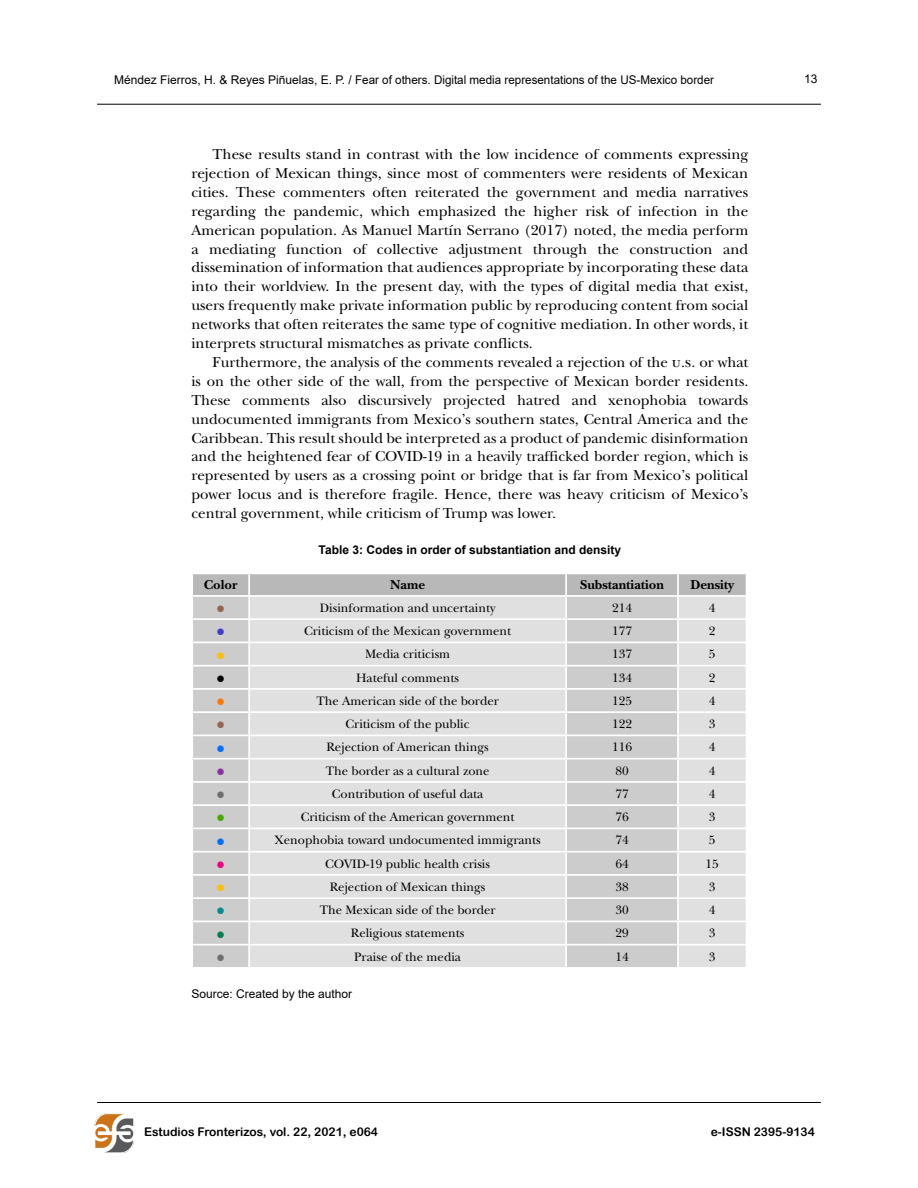
<style>
.page{position:relative;width:918px;height:1188px;background:#fff}
.page>*{position:absolute;margin:0;border:0;box-sizing:border-box;transform-origin:0 0}
.t1{font:15px/18.9px "New Baskerville Std";color:#000;text-align:justify}
.t2{font:15px "Calibri";color:#966450}
.t3{font:15px "Calibri";color:#ffbe00}
.t4{font:15px "Calibri";color:#006eff}
.t5{font:15px "Calibri";color:#6e6e6e}
.t6{font:15px "Calibri";color:#463cc8}
.t7{font:15px "Calibri";color:#000}
.t8{font:15px "Calibri";color:#ff7800}
.t9{font:15px "Calibri";color:#8c32a0}
.t10{font:15px "Calibri";color:#46aa00}
.t11{font:15px "Calibri";color:#f00082}
.t12{font:15px "Calibri";color:#008c96}
.t13{font:15px "Calibri";color:#008250}
.t14{font:700 13.5px "New Baskerville Std";color:#000}
.t15{font:12.75px "New Baskerville Std";color:#000}
.t16{font:12px "Arial";color:#000}
.t17{font:12px "Arial Rounded MT Bold";color:#000}
.t18{font:700 12px "Arial";color:#000}
</style>
<div class="page">
<hr style="left:97px;top:104px;width:724px;height:1px;background:#000">
<hr style="left:97px;top:1102px;width:724px;height:1px;background:#000">
<img style="left:95px;top:1113px;width:39px;height:40px">
<svg style="left:192px;top:574px;width:554px;height:393px;background:#dadada"></svg>
<hr style="left:678px;top:618px;width:69px;height:2px;background:#fff">
<hr style="left:678px;top:642px;width:69px;height:1px;background:#fff">
<hr style="left:678px;top:665px;width:69px;height:2px;background:#fff">
<hr style="left:678px;top:688px;width:69px;height:2px;background:#fff">
<hr style="left:678px;top:711px;width:69px;height:2px;background:#fff">
<hr style="left:678px;top:735px;width:69px;height:1px;background:#fff">
<hr style="left:678px;top:758px;width:69px;height:2px;background:#fff">
<hr style="left:678px;top:781px;width:69px;height:2px;background:#fff">
<hr style="left:678px;top:804px;width:69px;height:2px;background:#fff">
<hr style="left:678px;top:828px;width:69px;height:1px;background:#fff">
<hr style="left:678px;top:851px;width:69px;height:2px;background:#fff">
<hr style="left:678px;top:874px;width:69px;height:2px;background:#fff">
<hr style="left:678px;top:897px;width:69px;height:2px;background:#fff">
<hr style="left:678px;top:921px;width:69px;height:1px;background:#fff">
<hr style="left:678px;top:944px;width:69px;height:2px;background:#fff">
<p class="t16" style="left:114px;top:72px;width:602px">Méndez Fierros, H. &amp; Reyes Piñuelas, E. P. / Fear of others. Digital media representations of the US-Mexico border</p>
<p class="t16" style="left:804px;top:71px;width:15px">13</p>
<p class="t1" style="left:191px;top:145px;width:559px;text-indent:21px">These results stand in contrast with the low incidence of comments expressing rejection of Mexican things, since most of commenters were residents of Mexican cities. These commenters often reiterated the government and media narratives regarding the pandemic, which emphasized the higher risk of infection in the American population. As Manuel Martín Serrano (2017) noted, the media perform a mediating function of collective adjustment through the construction and dissemination of information that audiences appropriate by incorporating these data into their worldview. In the present day, with the types of digital media that exist, users frequently make private information public by reproducing content from social networks that often reiterates the same type of cognitive mediation. In other words, it interprets structural mismatches as private conflicts.</p>
<p class="t1" style="left:191px;top:353px;width:559px;text-indent:21px">Furthermore, the analysis of the comments revealed a rejection of the u.s. or what is on the other side of the wall, from the perspective of Mexican border residents.<br>These comments also discursively projected hatred and xenophobia towards undocumented immigrants from Mexico’s southern states, Central America and the Caribbean. This result should be interpreted as a product of pandemic disinformation and the heightened fear of COVID-19 in a heavily trafficked border region, which is represented by users as a crossing point or bridge that is far from Mexico’s political power locus and is therefore fragile. Hence, there was heavy criticism of Mexico’s central government, while criticism of Trump was lower.</p>
<p class="t18" style="left:319px;top:541px;width:304px">Table 3: Codes in order of substantiation and density</p>
<p class="t14" style="left:204px;top:577px;width:35px">Color</p>
<p class="t14" style="left:390px;top:577px;width:37px">Name</p>
<p class="t14" style="left:580px;top:577px;width:85px">Substantiation</p>
<p class="t14" style="left:690px;top:577px;width:45px">Density</p>
<p class="t2" style="left:216px;top:598px;width:11px">●</p>
<p class="t15" style="left:320px;top:600px;width:177px">Disinformation and uncertainty</p>
<p class="t15" style="left:612px;top:600px;width:21px">214</p>
<p class="t15" style="left:709px;top:600px;width:8px">4</p>
<p class="t6" style="left:216px;top:621px;width:11px">●</p>
<p class="t15" style="left:304px;top:624px;width:209px">Criticism of the Mexican government</p>
<p class="t15" style="left:612px;top:624px;width:21px">177</p>
<p class="t15" style="left:709px;top:624px;width:8px">2</p>
<p class="t3" style="left:216px;top:644px;width:11px">●</p>
<p class="t15" style="left:365px;top:647px;width:87px">Media criticism</p>
<p class="t15" style="left:612px;top:647px;width:21px">137</p>
<p class="t15" style="left:709px;top:647px;width:8px">5</p>
<p class="t7" style="left:216px;top:668px;width:11px">●</p>
<p class="t15" style="left:356px;top:670px;width:105px">Hateful comments</p>
<p class="t15" style="left:612px;top:670px;width:21px">134</p>
<p class="t15" style="left:709px;top:670px;width:8px">2</p>
<p class="t8" style="left:216px;top:691px;width:11px">●</p>
<p class="t15" style="left:316px;top:693px;width:184px">The American side of the border</p>
<p class="t15" style="left:612px;top:693px;width:21px">125</p>
<p class="t15" style="left:709px;top:693px;width:8px">4</p>
<p class="t2" style="left:216px;top:714px;width:11px">●</p>
<p class="t15" style="left:346px;top:717px;width:126px">Criticism of the public</p>
<p class="t15" style="left:612px;top:717px;width:21px">122</p>
<p class="t15" style="left:709px;top:717px;width:8px">3</p>
<p class="t4" style="left:216px;top:737px;width:11px">●</p>
<p class="t15" style="left:327px;top:740px;width:164px">Rejection of American things</p>
<p class="t15" style="left:612px;top:740px;width:21px">116</p>
<p class="t15" style="left:709px;top:740px;width:8px">4</p>
<p class="t9" style="left:216px;top:761px;width:11px">●</p>
<p class="t15" style="left:326px;top:763px;width:165px">The border as a cultural zone</p>
<p class="t15" style="left:615px;top:763px;width:15px">80</p>
<p class="t15" style="left:709px;top:763px;width:8px">4</p>
<p class="t5" style="left:216px;top:784px;width:11px">●</p>
<p class="t15" style="left:332px;top:786px;width:153px">Contribution of useful data</p>
<p class="t15" style="left:615px;top:786px;width:15px">77</p>
<p class="t15" style="left:709px;top:786px;width:8px">4</p>
<p class="t10" style="left:216px;top:807px;width:11px">●</p>
<p class="t15" style="left:301px;top:810px;width:215px">Criticism of the American government</p>
<p class="t15" style="left:615px;top:810px;width:15px">76</p>
<p class="t15" style="left:709px;top:810px;width:8px">3</p>
<p class="t4" style="left:216px;top:830px;width:11px">●</p>
<p class="t15" style="left:274px;top:833px;width:268px">Xenophobia toward undocumented immigrants</p>
<p class="t15" style="left:615px;top:833px;width:15px">74</p>
<p class="t15" style="left:709px;top:833px;width:8px">5</p>
<p class="t11" style="left:216px;top:854px;width:11px">●</p>
<p class="t15" style="left:325px;top:856px;width:166px">COVID-19 public health crisis</p>
<p class="t15" style="left:615px;top:856px;width:15px">64</p>
<p class="t15" style="left:706px;top:856px;width:15px">15</p>
<p class="t3" style="left:216px;top:877px;width:11px">●</p>
<p class="t15" style="left:330px;top:879px;width:157px">Rejection of Mexican things</p>
<p class="t15" style="left:615px;top:879px;width:15px">38</p>
<p class="t15" style="left:709px;top:879px;width:8px">3</p>
<p class="t12" style="left:216px;top:900px;width:11px">●</p>
<p class="t15" style="left:320px;top:903px;width:177px">The Mexican side of the border</p>
<p class="t15" style="left:615px;top:903px;width:15px">30</p>
<p class="t15" style="left:709px;top:903px;width:8px">4</p>
<p class="t13" style="left:216px;top:923px;width:11px">●</p>
<p class="t15" style="left:351px;top:926px;width:115px">Religious statements</p>
<p class="t15" style="left:615px;top:926px;width:15px">29</p>
<p class="t15" style="left:709px;top:926px;width:8px">3</p>
<p class="t5" style="left:216px;top:947px;width:11px">●</p>
<p class="t15" style="left:354px;top:949px;width:108px">Praise of the media</p>
<p class="t15" style="left:615px;top:949px;width:15px">14</p>
<p class="t15" style="left:709px;top:949px;width:8px">3</p>
<p class="t16" style="left:191px;top:986px;width:162px">Source: Created by the author</p>
<p class="t17" style="left:144px;top:1124px;width:236px">Estudios Fronterizos, vol. 22, 2021, e064</p>
<p class="t17" style="left:711px;top:1124px;width:106px">e-ISSN 2395-9134</p>
</div>
